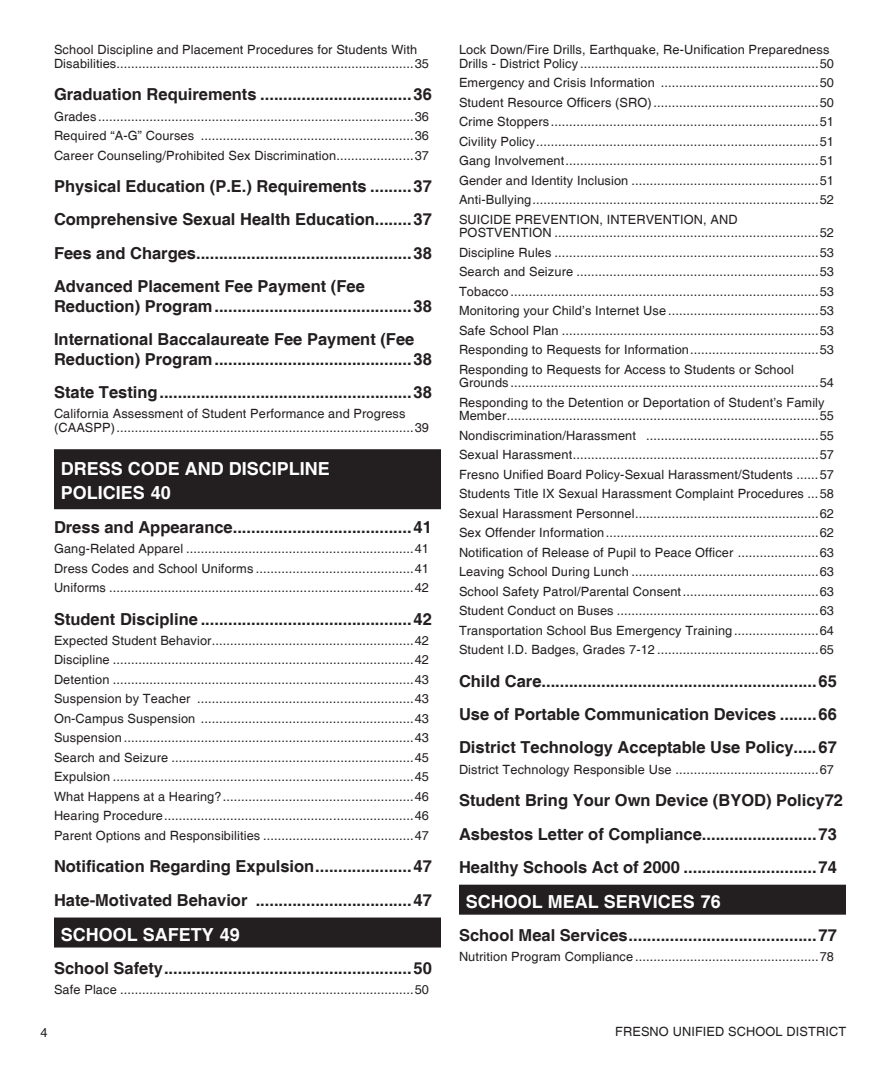
<style>
.page{position:relative;width:891px;height:1080px;background:#fff}
.page>*{position:absolute;margin:0;border:0;box-sizing:border-box;transform-origin:0 0}
.t1{font:700 18px/24px "Helvetica";color:#fff}
.t2{font:700 16.5px/19.8px "Helvetica";color:#231f20}
.t3{font:12.75px/13.5px "Helvetica";letter-spacing:.01em;color:#231f20}
</style>
<div class="page">
<div style="left:54px;top:449px;width:387px;height:60px;background:#231f20"></div>
<div style="left:54px;top:918px;width:387px;height:30px;background:#231f20"></div>
<div style="left:459px;top:885px;width:387px;height:30px;background:#231f20"></div>
<p class="t3" style="left:54px;top:44px;width:376px">School Discipline and Placement Procedures for Students With<br>Disabilities.................................................................................35</p>
<p class="t2" style="left:54px;top:85px;width:379px">Graduation Requirements .................................36</p>
<p class="t3" style="left:54px;top:110px;width:376px">Grades ......................................................................................36</p>
<p class="t3" style="left:54px;top:129px;width:376px">Required “A-G” Courses ..........................................................36</p>
<p class="t3" style="left:54px;top:149px;width:376px">Career Counseling/Prohibited Sex Discrimination.....................37</p>
<p class="t2" style="left:54px;top:177px;width:379px">Physical Education (P.E.) Requirements .........37</p>
<p class="t2" style="left:54px;top:211px;width:379px">Comprehensive Sexual Health Education........37</p>
<p class="t2" style="left:54px;top:244px;width:379px">Fees and Charges...............................................38</p>
<p class="t2" style="left:54px;top:277px;width:379px">Advanced Placement Fee Payment (Fee<br>Reduction) Program...........................................38</p>
<p class="t2" style="left:54px;top:330px;width:379px">International Baccalaureate Fee Payment (Fee<br>Reduction) Program...........................................38</p>
<p class="t2" style="left:54px;top:383px;width:379px">State Testing.......................................................38</p>
<p class="t3" style="left:54px;top:408px;width:376px">California Assessment of Student Performance and Progress (CAASPP).................................................................................39</p>
<p class="t1" style="left:61px;top:458px;width:271px">DRESS CODE AND DISCIPLINE<br>POLICIES 40</p>
<p class="t2" style="left:54px;top:518px;width:379px">Dress and Appearance.......................................41</p>
<p class="t3" style="left:54px;top:542px;width:376px">Gang-Related Apparel ..............................................................41</p>
<p class="t3" style="left:54px;top:562px;width:376px">Dress Codes and School Uniforms ...........................................41</p>
<p class="t3" style="left:54px;top:581px;width:376px">Uniforms ...................................................................................42</p>
<p class="t2" style="left:54px;top:610px;width:379px">Student Discipline ..............................................42</p>
<p class="t3" style="left:54px;top:634px;width:376px">Expected Student Behavior.......................................................42</p>
<p class="t3" style="left:54px;top:654px;width:376px">Discipline ..................................................................................42</p>
<p class="t3" style="left:54px;top:673px;width:376px">Detention ..................................................................................43</p>
<p class="t3" style="left:54px;top:693px;width:376px">Suspension by Teacher ...........................................................43</p>
<p class="t3" style="left:54px;top:712px;width:376px">On-Campus Suspension ..........................................................43</p>
<p class="t3" style="left:54px;top:732px;width:376px">Suspension ...............................................................................43</p>
<p class="t3" style="left:54px;top:751px;width:376px">Search and Seizure ..................................................................45</p>
<p class="t3" style="left:54px;top:771px;width:376px">Expulsion ..................................................................................45</p>
<p class="t3" style="left:54px;top:790px;width:376px">What Happens at a Hearing?....................................................46</p>
<p class="t3" style="left:54px;top:810px;width:376px">Hearing Procedure....................................................................46</p>
<p class="t3" style="left:54px;top:829px;width:376px">Parent Options and Responsibilities .........................................47</p>
<p class="t2" style="left:54px;top:857px;width:379px">Notification Regarding Expulsion.....................47</p>
<p class="t2" style="left:54px;top:891px;width:379px">Hate-Motivated Behavior ..................................47</p>
<p class="t1" style="left:61px;top:923px;width:181px">SCHOOL SAFETY 49</p>
<p class="t2" style="left:54px;top:959px;width:379px">School Safety......................................................50</p>
<p class="t3" style="left:54px;top:984px;width:376px">Safe Place ................................................................................50</p>
<p class="t3" style="left:459px;top:44px;width:376px">Lock Down/Fire Drills, Earthquake, Re-Unification Preparedness<br>Drills - District Policy .................................................................50</p>
<p class="t3" style="left:459px;top:77px;width:376px">Emergency and Crisis Information ...........................................50</p>
<p class="t3" style="left:459px;top:96px;width:376px">Student Resource Officers (SRO).............................................50</p>
<p class="t3" style="left:459px;top:116px;width:376px">Crime Stoppers.........................................................................51</p>
<p class="t3" style="left:459px;top:135px;width:376px">Civility Policy.............................................................................51</p>
<p class="t3" style="left:459px;top:155px;width:376px">Gang Involvement.....................................................................51</p>
<p class="t3" style="left:459px;top:174px;width:376px">Gender and Identity Inclusion ...................................................51</p>
<p class="t3" style="left:459px;top:194px;width:376px">Anti-Bullying..............................................................................52</p>
<p class="t3" style="left:459px;top:213px;width:376px">SUICIDE PREVENTION, INTERVENTION, AND<br>POSTVENTION ........................................................................52</p>
<p class="t3" style="left:459px;top:246px;width:376px">Discipline Rules ........................................................................53</p>
<p class="t3" style="left:459px;top:266px;width:376px">Search and Seizure ..................................................................53</p>
<p class="t3" style="left:459px;top:285px;width:376px">Tobacco....................................................................................53</p>
<p class="t3" style="left:459px;top:305px;width:376px">Monitoring your Child’s Internet Use .........................................53</p>
<p class="t3" style="left:459px;top:324px;width:376px">Safe School Plan ......................................................................53</p>
<p class="t3" style="left:459px;top:344px;width:376px">Responding to Requests for Information...................................53</p>
<p class="t3" style="left:459px;top:363px;width:376px">Responding to Requests for Access to Students or School<br>Grounds ....................................................................................54</p>
<p class="t3" style="left:459px;top:396px;width:376px">Responding to the Detention or Deportation of Student’s Family<br>Member.....................................................................................55</p>
<p class="t3" style="left:459px;top:429px;width:376px">Nondiscrimination/Harassment ...............................................55</p>
<p class="t3" style="left:459px;top:449px;width:376px">Sexual Harassment...................................................................57</p>
<p class="t3" style="left:459px;top:468px;width:376px">Fresno Unified Board Policy-Sexual Harassment/Students ......57</p>
<p class="t3" style="left:459px;top:488px;width:376px">Students Title IX Sexual Harassment Complaint Procedures ...58</p>
<p class="t3" style="left:459px;top:507px;width:376px">Sexual Harassment Personnel..................................................62</p>
<p class="t3" style="left:459px;top:527px;width:376px">Sex Offender Information..........................................................62</p>
<p class="t3" style="left:459px;top:546px;width:376px">Notification of Release of Pupil to Peace Officer ......................63</p>
<p class="t3" style="left:459px;top:566px;width:376px">Leaving School During Lunch ...................................................63</p>
<p class="t3" style="left:459px;top:585px;width:376px">School Safety Patrol/Parental Consent.....................................63</p>
<p class="t3" style="left:459px;top:605px;width:376px">Student Conduct on Buses .......................................................63</p>
<p class="t3" style="left:459px;top:624px;width:376px">Transportation School Bus Emergency Training .......................64</p>
<p class="t3" style="left:459px;top:644px;width:376px">Student I.D. Badges, Grades 7-12 ............................................65</p>
<p class="t2" style="left:459px;top:672px;width:379px">Child Care............................................................65</p>
<p class="t2" style="left:459px;top:705px;width:379px">Use of Portable Communication Devices ........66</p>
<p class="t2" style="left:459px;top:739px;width:379px">District Technology Acceptable Use Policy.....67</p>
<p class="t3" style="left:459px;top:763px;width:376px">District Technology Responsible Use .......................................67</p>
<p class="t2" style="left:459px;top:791px;width:386px">Student Bring Your Own Device (BYOD) Policy72</p>
<p class="t2" style="left:459px;top:825px;width:379px">Asbestos Letter of Compliance.........................73</p>
<p class="t2" style="left:459px;top:858px;width:379px">Healthy Schools Act of 2000 .............................74</p>
<p class="t1" style="left:466px;top:890px;width:257px">SCHOOL MEAL SERVICES 76</p>
<p class="t2" style="left:459px;top:926px;width:379px">School Meal Services.........................................77</p>
<p class="t3" style="left:459px;top:951px;width:376px">Nutrition Program Compliance ..................................................78</p>
<p class="t3" style="left:40px;top:1026px;width:9px">4</p>
<p class="t3" style="left:615px;top:1026px;width:233px">FRESNO UNIFIED SCHOOL DISTRICT</p>
</div>
